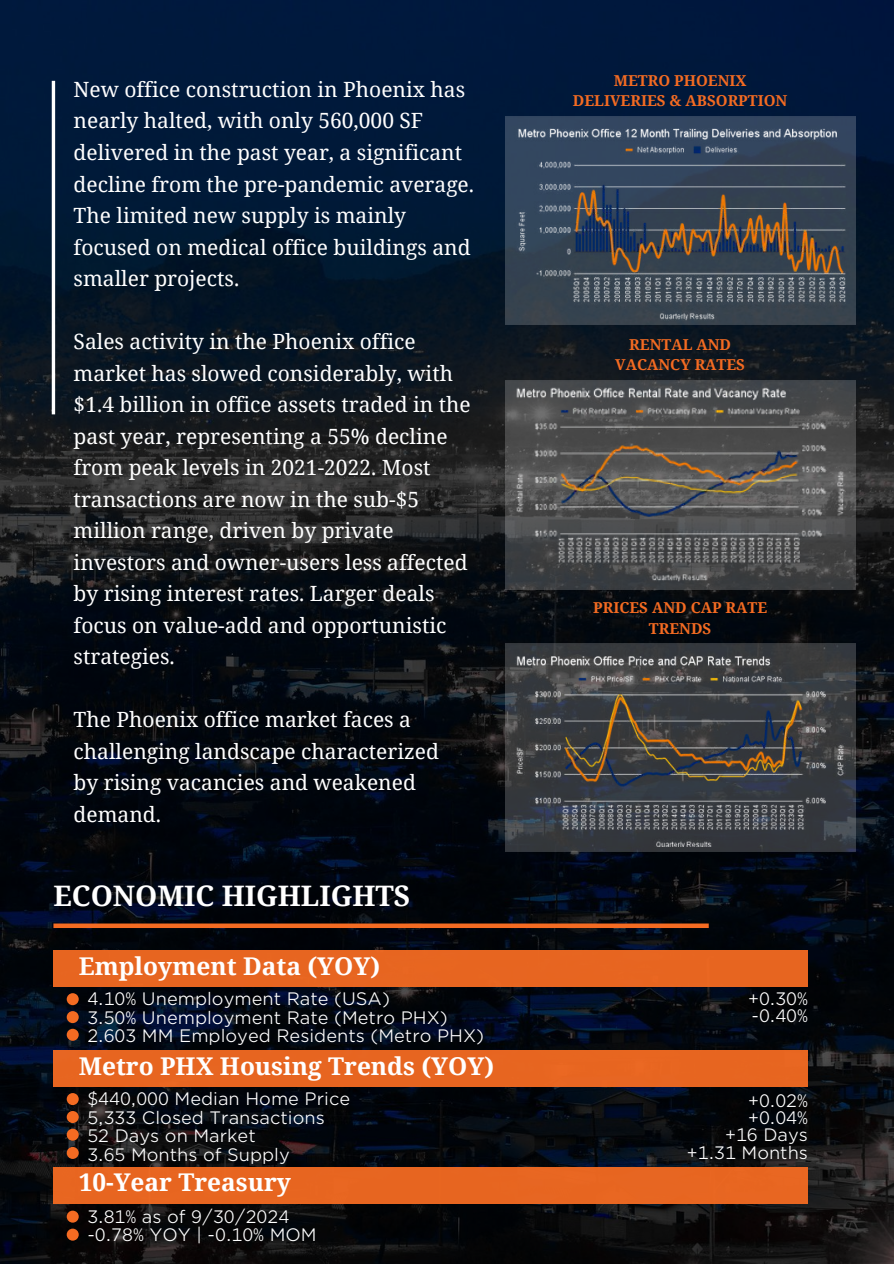
<style>
.page{position:relative;width:894px;height:1264px;background:#fff}
.page>*{position:absolute;margin:0;border:0;box-sizing:border-box;transform-origin:0 0}
.t1{font:700 28.2px "Noto Serif";color:#fff}
.t2{font:700 24.45px "Noto Serif";color:#fff}
.t3{font:21px/31.5px "Noto Serif";color:#fff}
.t4{font:17.25px/18.5px "Gotham Office";color:#fff}
.t5{font:700 15px/20.2px "Noto Serif";color:#f46b22;text-align:center}
</style>
<div class="page">
<img style="left:0;top:0;width:893px;height:1263px">
<hr style="left:52px;top:81px;width:3px;height:333px;background:#fff">
<div style="left:53px;top:923px;width:655px;height:5px;background:#f46b22"></div>
<div style="left:53px;top:950px;width:754px;height:36px;background:#e76520"></div>
<div style="left:53px;top:1050px;width:754px;height:37px;background:#e76520"></div>
<div style="left:53px;top:1166px;width:754px;height:37px;background:#e76620"></div>
<div style="left:67px;top:993px;width:12px;height:12px;background:#f46b22;border-radius:50%"></div>
<div style="left:67px;top:1011px;width:12px;height:12px;background:#f46b22;border-radius:50%"></div>
<div style="left:67px;top:1028px;width:12px;height:12px;background:#f46b22;border-radius:50%"></div>
<div style="left:67px;top:1093px;width:12px;height:12px;background:#f46b22;border-radius:50%"></div>
<div style="left:67px;top:1110px;width:12px;height:12px;background:#f46b22;border-radius:50%"></div>
<div style="left:67px;top:1128px;width:12px;height:12px;background:#f46b22;border-radius:50%"></div>
<div style="left:67px;top:1146px;width:12px;height:12px;background:#f46b22;border-radius:50%"></div>
<div style="left:67px;top:1210px;width:12px;height:12px;background:#f46b22;border-radius:50%"></div>
<div style="left:67px;top:1228px;width:12px;height:12px;background:#f46b22;border-radius:50%"></div>
<div style="left:505px;top:846px;width:350px;height:5px;background:#33363b"></div>
<img style="left:505px;top:379px;width:350px;height:210px;border-radius:5px">
<img style="left:505px;top:643px;width:350px;height:203px">
<img style="left:507px;top:115px;width:348px;height:215px">
<p class="t3" style="left:74px;top:73px;width:402px">New office construction in Phoenix has nearly halted, with only 560,000 SF delivered in the past year, a significant decline from the pre-pandemic average.<br>The limited new supply is mainly focused on medical office buildings and smaller projects.</p>
<p class="t3" style="left:74px;top:325px;width:398px">Sales activity in the Phoenix office market has slowed considerably, with $1.4 billion in office assets traded in the past year, representing a 55% decline from peak levels in 2021-2022. Most transactions are now in the sub-$5 million range, driven by private investors and owner-users less affected by rising interest rates. Larger deals focus on value-add and opportunistic strategies.</p>
<p class="t3" style="left:74px;top:703px;width:367px">The Phoenix office market faces a challenging landscape characterized by rising vacancies and weakened demand.</p>
<h1 class="t1" style="left:53px;top:875px;width:358px">ECONOMIC HIGHLIGHTS</h1>
<p class="t2" style="left:79px;top:948px;width:303px">Employment Data (YOY)</p>
<p class="t4" style="left:87px;top:989px;width:398px">4.10% Unemployment Rate (USA)<br>3.50% Unemployment Rate (Metro PHX)<br>2.603 MM Employed Residents (Metro PHX)</p>
<p class="t2" style="left:79px;top:1048px;width:417px">Metro PHX Housing Trends (YOY)</p>
<p class="t4" style="left:87px;top:1089px;width:264px">$440,000 Median Home Price<br>5,333 Closed Transactions<br>52 Days on Market<br>3.65 Months of Supply</p>
<p class="t2" style="left:79px;top:1164px;width:214px">10-Year Treasury</p>
<p class="t4" style="left:87px;top:1207px;width:231px">3.81% as of 9/30/2024 -0.78% YOY | -0.10% MOM</p>
<p class="t5" style="left:572px;top:70px;width:216px">METRO PHOENIX<br>DELIVERIES &amp; ABSORPTION</p>
<p class="t5" style="left:615px;top:334px;width:131px">RENTAL AND<br>VACANCY RATES</p>
<p class="t5" style="left:593px;top:597px;width:175px">PRICES AND CAP RATE<br>TRENDS</p>
<p class="t4" style="left:748px;top:990px;width:61px;line-height:16.2px">+0.30% -0.40%</p>
<p class="t4" style="left:686px;top:1092px;width:123px;line-height:17.2px;text-align:right">+0.02% +0.04%<br>+16 Days +1.31 Months</p>
</div>
